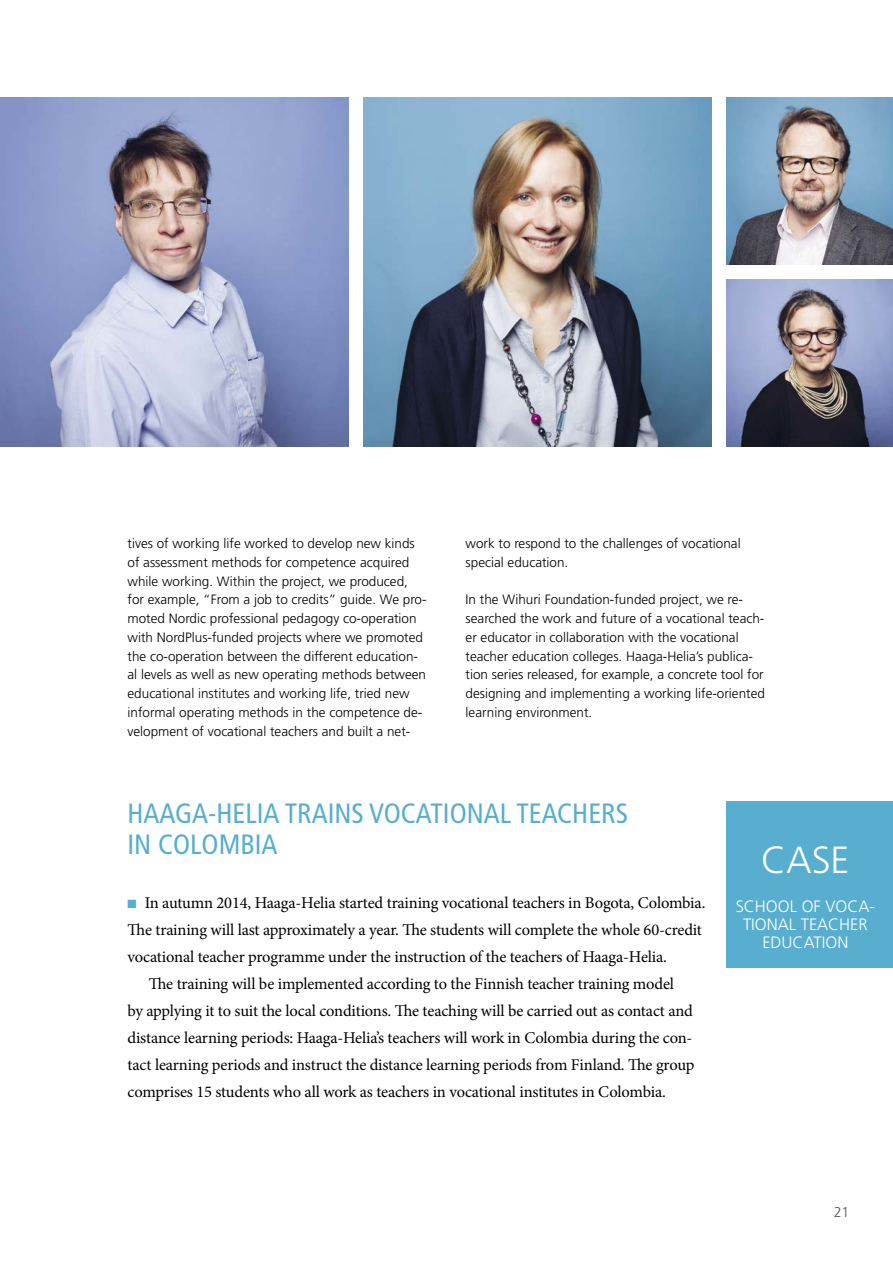
<style>
.page{position:relative;width:893px;height:1263px;background:#fff}
.page>*{position:absolute;margin:0;border:0;box-sizing:border-box;transform-origin:0 0}
.t1{font:300 37.8px "Frutiger LT Std";color:#fff}
.t2{font:condensed 27.9px/31.7px "Frutiger LT Std";color:#57aece}
.t3{font:16.5px "Minion Pro";letter-spacing:-.01em;color:#000}
.t4{font:300 16.5px/18px "Frutiger LT Std";color:#fff;text-align:center}
.t5{font:300 14.25px "Frutiger LT Std";color:#555}
.t6{font:300 13.5px/18.8px "Frutiger LT Std";color:#000}
.s1{color:#57aece}
</style>
<div class="page">
<div style="left:726px;top:801px;width:167px;height:167px;background:#57aece"></div>
<img style="left:0;top:98px;width:348px;height:348px">
<img style="left:363px;top:98px;width:348px;height:348px">
<img style="left:726px;top:98px;width:167px;height:166px">
<img style="left:726px;top:279px;width:167px;height:167px">
<p class="t6" style="left:128px;top:534px;width:301px">tives of working life worked to develop new kinds of assessment methods for competence acquired while working. Within the project, we produced, for example, “From a job to credits” guide. We pro&shy;moted Nordic professional pedagogy co-operation with NordPlus-funded projects where we promoted the co-operation between the different education&shy;al levels as well as new operating methods between educational institutes and working life, tried new informal operating methods in the competence de&shy;velopment of vocational teachers and built a net-</p>
<p class="t6" style="left:466px;top:534px;width:277px">work to respond to the challenges of vocational special education.</p>
<p class="t6" style="left:466px;top:590px;width:301px">In the Wihuri Foundation-funded project, we re&shy;searched the work and future of a vocational teach&shy;er educator in collaboration with the vocational teacher education colleges. Haaga-Helia’s publica&shy;tion series released, for example, a concrete tool for designing and implementing a working life-oriented learning environment.</p>
<h2 class="t2" style="left:128px;top:797px;width:502px">HAAGA-HELIA TRAINS VOCATIONAL TEACHERS<br>IN COLOMBIA</h2>
<p class="t3" style="left:128px;top:892px;width:579px"><span class="s1">■</span> In autumn 2014, Haaga-Helia started training vocational teachers in Bogota, Colombia.</p>
<p class="t3" style="left:128px;top:919px;width:576px">The training will last approximately a year. The students will complete the whole 60-credit</p>
<p class="t3" style="left:128px;top:946px;width:541px">vocational teacher programme under the instruction of the teachers of Haaga-Helia.</p>
<p class="t3" style="left:149px;top:973px;width:527px">The training will be implemented according to the Finnish teacher training model</p>
<p class="t3" style="left:128px;top:1000px;width:567px">by applying it to suit the local conditions. The teaching will be carried out as contact and</p>
<p class="t3" style="left:128px;top:1027px;width:566px">distance learning periods: Haaga-Helia’s teachers will work in Colombia during the con-</p>
<p class="t3" style="left:128px;top:1054px;width:568px">tact learning periods and instruct the distance learning periods from Finland. The group</p>
<p class="t3" style="left:128px;top:1081px;width:540px">comprises 15 students who all work as teachers in vocational institutes in Colombia.</p>
<h1 class="t1" style="left:761px;top:838px;width:90px">CASE</h1>
<p class="t4" style="left:736px;top:898px;width:141px">SCHOOL OF VOCA-<br>TIONAL TEACHER<br>EDUCATION</p>
<p class="t5" style="left:834px;top:1204px;width:17px">21</p>
</div>
